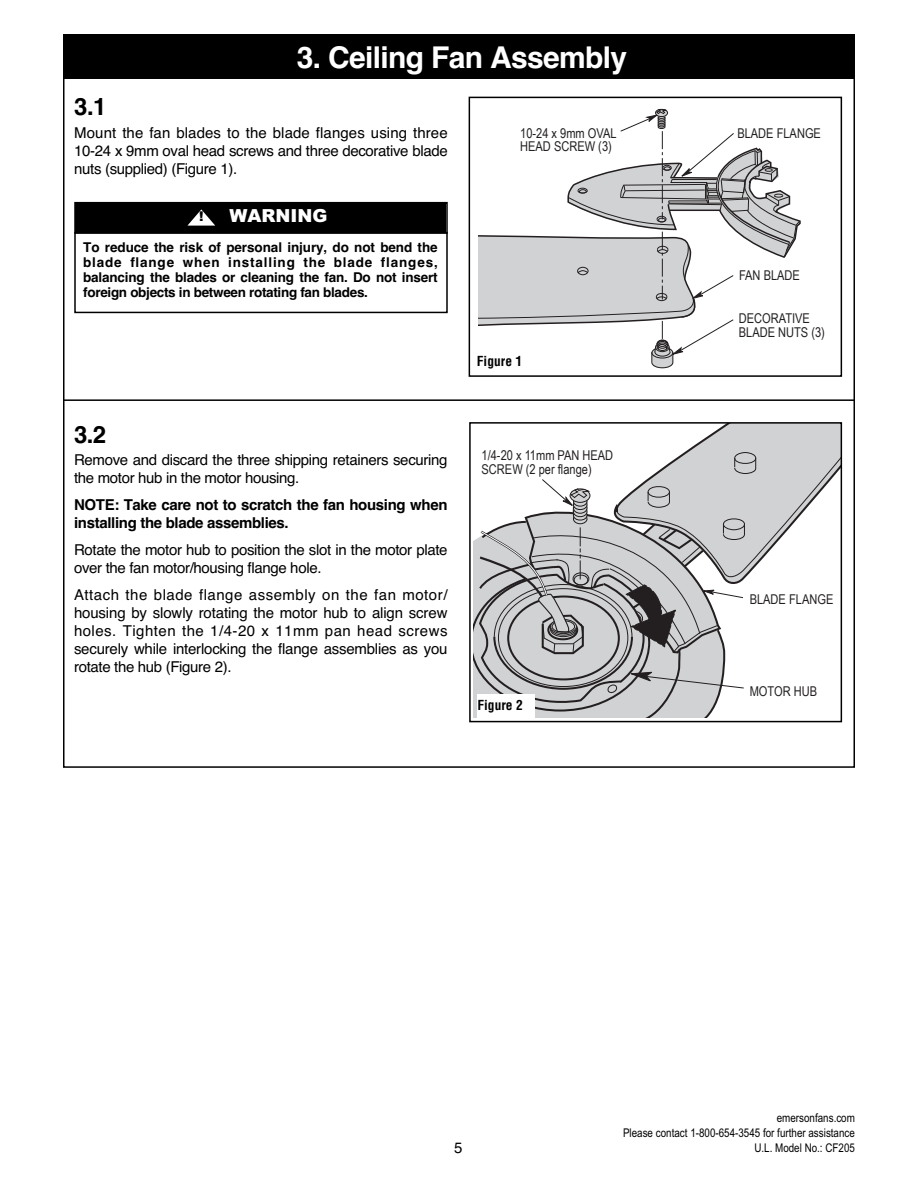
<style>
.page{position:relative;width:918px;height:1188px;background:#fff}
.page>*{position:absolute;margin:0;border:0;box-sizing:border-box;transform-origin:0 0}
.t1{font:700 30px "Helvetica";letter-spacing:-.02em;color:#fff}
.t2{font:700 24px "Helvetica";color:#000}
.t3{font:900 18px "Arial";color:#fff}
.t4{font:15px/18px "Helvetica";letter-spacing:-.02em;color:#000;text-align:justify}
.t5{font:700 15px/18px "Helvetica";letter-spacing:-.02em;color:#000}
.t6{font:700 13.5px/15px "Helvetica";letter-spacing:-.02em;color:#000;text-align:justify}
.t7{font:13.5px/13.5px "Arial Narrow";color:#231f20}
.t8{font:700 condensed 13.5px "Helvetica";color:#000}
.t9{font:900 13.5px "Arial";color:#000}
.t10{font:12px/15px "Arial Narrow";color:#000;text-align:right}
</style>
<div class="page">
<div style="left:63px;top:34px;width:792px;height:45px;background:#000"></div>
<svg style="left:479px;top:109px;width:322px;height:259px"></svg>
<div style="left:469px;top:97px;width:373px;height:280px;border:2px solid #000"></div>
<div style="left:477px;top:355px;width:60px;height:15px;background:#fff"></div>
<svg style="left:474px;top:425px;width:365px;height:293px"></svg>
<div style="left:469px;top:422px;width:373px;height:300px;border:2px solid #000"></div>
<div style="left:477px;top:695px;width:58px;height:23px;background:#fff"></div>
<div style="left:74px;top:232px;width:374px;height:81px;border:2px solid #000"></div>
<div style="left:76px;top:203px;width:370px;height:29px;background:#000"></div>
<div style="left:74px;top:202px;width:374px;height:32px;border:2px solid #000"></div>
<svg style="left:187px;top:209px;width:28px;height:17px"></svg>
<hr style="left:63px;top:399px;width:792px;height:2px;background:#000">
<h1 class="t1" style="left:297px;top:40px;width:332px">3. Ceiling Fan Assembly</h1>
<h2 class="t2" style="left:74px;top:93px;width:34px">3.1</h2>
<p class="t4" style="left:74px;top:123px;width:375px">Mount the fan blades to the blade flanges using three 10-24 x 9mm oval head screws and three decorative blade nuts (supplied) (Figure 1).</p>
<p class="t9" style="left:199px;top:208px;width:6px">!</p>
<p class="t3" style="left:230px;top:206px;width:99px">WARNING</p>
<p class="t6" style="left:83px;top:240px;width:356px">To reduce the risk of personal injury, do not bend the blade flange when installing the blade flanges, balancing the blades or cleaning the fan. Do not insert foreign objects in between rotating fan blades.</p>
<h2 class="t2" style="left:74px;top:420px;width:34px">3.2</h2>
<p class="t4" style="left:74px;top:451px;width:375px">Remove and discard the three shipping retainers securing the motor hub in the motor housing.</p>
<p class="t5" style="left:74px;top:496px;width:375px">NOTE: Take care not to scratch the fan housing when installing the blade assemblies.</p>
<p class="t4" style="left:74px;top:541px;width:375px">Rotate the motor hub to position the slot in the motor plate over the fan motor/housing flange hole.</p>
<p class="t4" style="left:74px;top:586px;width:375px">Attach the blade flange assembly on the fan motor/ housing by slowly rotating the motor hub to align screw holes. Tighten the 1/4-20 x 11mm pan head screws securely while interlocking the flange assemblies as you rotate the hub (Figure 2).</p>
<p class="t7" style="left:520px;top:126px;width:98px">10-24 x 9mm OVAL</p>
<p class="t7" style="left:737px;top:127px;width:85px">BLADE FLANGE</p>
<p class="t7" style="left:520px;top:139px;width:93px">HEAD SCREW (3)</p>
<p class="t8" style="left:477px;top:353px;width:47px">Figure 1</p>
<p class="t7" style="left:482px;top:448px;width:133px">1/4-20 x 11mm PAN HEAD<br>SCREW (2 per flange)</p>
<p class="t8" style="left:477px;top:698px;width:47px">Figure 2</p>
<p class="t7" style="left:739px;top:268px;width:62px">FAN BLADE</p>
<p class="t7" style="left:739px;top:312px;width:88px">DECORATIVE<br>BLADE NUTS (3)</p>
<p class="t7" style="left:750px;top:592px;width:85px">BLADE FLANGE</p>
<p class="t7" style="left:750px;top:685px;width:69px">MOTOR HUB</p>
<p class="t4" style="left:454px;top:1138px;width:10px">5</p>
<p class="t10" style="left:623px;top:1110px;width:233px">emersonfans.com<br>Please contact 1-800-654-3545 for further assistance<br>U.L. Model No.: CF205</p>
</div>
